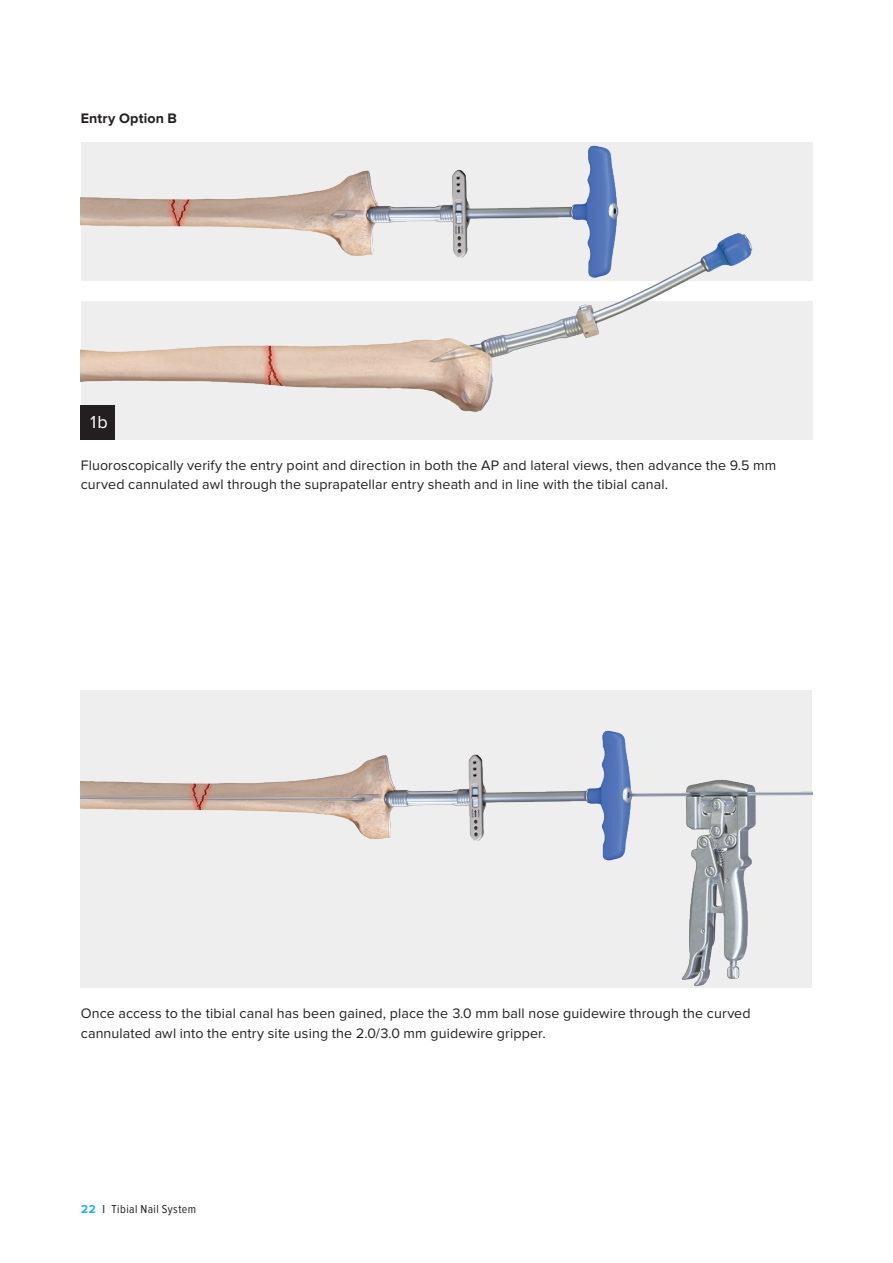
<style>
.page{position:relative;width:893px;height:1263px;background:#fff}
.page>*{position:absolute;margin:0;border:0;box-sizing:border-box;transform-origin:0 0}
._07_Running_Text{font:18px "Proxima Nova";color:#fff}
._07_Running_Text-2{font:14.25px/19.5px "Proxima Nova";letter-spacing:.01em;color:#231f20}
._07_Running_Text-3{font:700 14.25px "Proxima Nova";letter-spacing:.01em;color:#231f20}
.t1{font:12px "Proxima Nova Cond";letter-spacing:.035em;color:#231f20}
.s1{font-family:"Proxima Nova";font-weight:700;color:#26b1e6}
</style>
<div class="page">
<img style="left:81px;top:690px;width:731px;height:298px">
<div style="left:81px;top:142px;width:724px;height:51px;background:#eeeeef"></div>
<img style="left:81px;top:193px;width:731px;height:246px">
<div style="left:81px;top:405px;width:34px;height:34px;background:#231f20"></div>
<p class="_07_Running_Text-3" style="left:81px;top:110px;width:98px">Entry Option B</p>
<p class="_07_Running_Text" style="left:88px;top:412px;width:21px">1b</p>
<p class="_07_Running_Text-2" style="left:81px;top:456px;width:697px">Fluoroscopically verify the entry point and direction in both the AP and lateral views, then advance the 9.5 mm curved cannulated awl through the suprapatellar entry sheath and in line with the tibial canal.</p>
<p class="_07_Running_Text-2" style="left:81px;top:1004px;width:671px">Once access to the tibial canal has been gained, place the 3.0 mm ball nose guidewire through the curved cannulated awl into the entry site using the 2.0/3.0 mm guidewire gripper.</p>
<p class="t1" style="left:81px;top:1202px;width:117px"><span class="s1">22</span> I Tibial Nail System</p>
</div>
